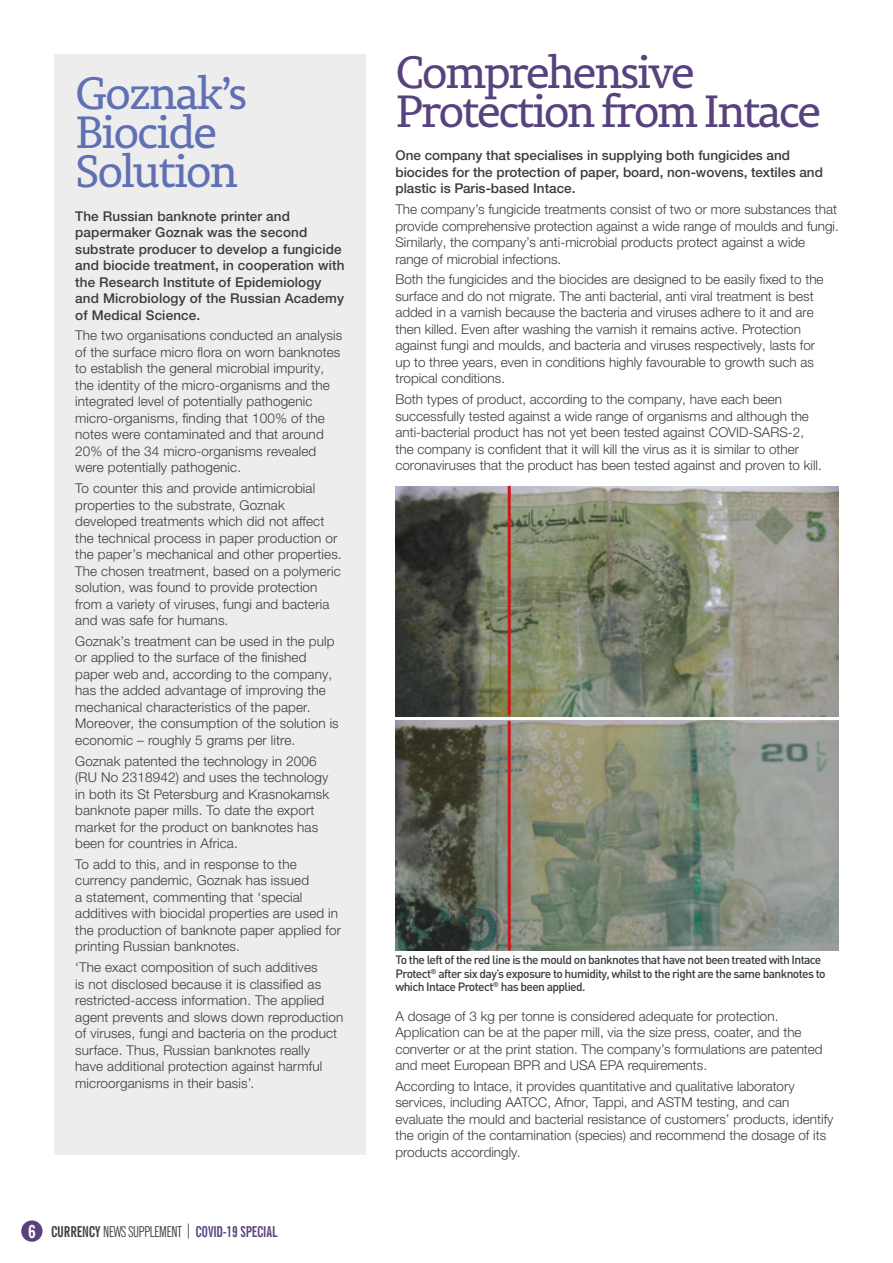
<style>
.page{position:relative;width:893px;height:1263px;background:#fff}
.page>*{position:absolute;margin:0;border:0;box-sizing:border-box;transform-origin:0 0}
.t1{font:45px/39px "Permian Slab Serif Typeface";letter-spacing:-.065em;color:#58427e}
.t2{font:45px/39px "Permian Slab Serif Typeface";letter-spacing:-.05em;color:#6070b4}
.t3{font:700 extra-condensed 15px "News Gothic BT";letter-spacing:-.01em;color:#58427e}
.t4{font:300 13.5px/16.5px "Helvetica Neue LTW1 G";color:#3c3c3b}
.t5{font:500 13.5px/16.5px "Helvetica Neue LTW1 G";letter-spacing:.01em;color:#3c3c3b}
.t6{font:500 12px/13.5px "DIN";letter-spacing:-.05em;color:#393b41}
.s1{font-stretch:condensed;font-size:18px;color:#fff}
.s2{color:#393b41}
.s3{font-weight:400;color:#393b41}
.s4{font-weight:400;font-stretch:condensed;color:#393b41}
</style>
<div class="page">
<div style="left:54px;top:54px;width:312px;height:1100px;background:#ededed"></div>
<img style="left:395px;top:486px;width:444px;height:231px">
<img style="left:395px;top:720px;width:444px;height:231px">
<div style="left:21px;top:1220px;width:22px;height:22px;background:#58427e;border-radius:50%"></div>
<hr style="left:508px;top:486px;width:3px;height:229px;background:#cd1719">
<hr style="left:508px;top:721px;width:3px;height:229px;background:#cd1719">
<h1 class="t2" style="left:75px;top:72px;width:174px">Goznak’s<br>Biocide<br>Solution</h1>
<p class="t5" style="left:75px;top:207px;width:271px">The Russian banknote printer and papermaker Goznak was the second substrate producer to develop a fungicide and biocide treatment, in cooperation with the Research Institute of Epidemiology and Microbiology of the Russian Academy of Medical Science.</p>
<p class="t4" style="left:75px;top:327px;width:268px">The two organisations conducted an analysis of the surface micro flora on worn banknotes to establish the general microbial impurity, the identity of the micro-organisms and the integrated level of potentially pathogenic micro-organisms, finding that 100% of the notes were contaminated and that around 20% of the 34 micro-organisms revealed were potentially pathogenic.</p>
<p class="t4" style="left:75px;top:480px;width:268px">To counter this and provide antimicrobial properties to the substrate, Goznak developed treatments which did not affect the technical process in paper production or the paper’s mechanical and other properties.<br>The chosen treatment, based on a polymeric solution, was found to provide protection from a variety of viruses, fungi and bacteria and was safe for humans.</p>
<p class="t4" style="left:75px;top:633px;width:265px">Goznak’s treatment can be used in the pulp or applied to the surface of the finished paper web and, according to the company, has the added advantage of improving the mechanical characteristics of the paper.<br>Moreover, the consumption of the solution is economic – roughly 5 grams per litre.</p>
<p class="t4" style="left:75px;top:752px;width:255px">Goznak patented the technology in 2006 (RU No 2318942) and uses the technology in both its St Petersburg and Krasnokamsk banknote paper mills. To date the export market for the product on banknotes has been for countries in Africa.</p>
<p class="t4" style="left:75px;top:856px;width:267px">To add to this, and in response to the currency pandemic, Goznak has issued<br>a statement, commenting that ‘special additives with biocidal properties are used in the production of banknote paper applied for printing Russian banknotes.</p>
<p class="t4" style="left:75px;top:959px;width:270px">‘The exact composition of such additives<br>is not disclosed because it is classified as restricted-access information. The applied agent prevents and slows down reproduction of viruses, fungi and bacteria on the product surface. Thus, Russian banknotes really<br>have additional protection against harmful microorganisms in their basis’.</p>
<p class="t3" style="left:28px;top:1222px;width:251px"><span class="s1">6</span> <span class="s2">CURRENCY</span> <span class="s3">NEWS SUPPLEMENT</span> <span class="s4">|</span> COVID-19 SPECIAL</p>
<h1 class="t1" style="left:395px;top:51px;width:427px">Comprehensive<br>Protection from Intace</h1>
<p class="t5" style="left:395px;top:147px;width:429px">One company that specialises in supplying both fungicides and biocides for the protection of paper, board, non-wovens, textiles and plastic is Paris-based Intace.</p>
<p class="t4" style="left:395px;top:201px;width:445px">The company’s fungicide treatments consist of two or more substances that provide comprehensive protection against a wide range of moulds and fungi.<br>Similarly, the company’s anti-microbial products protect against a wide range of microbial infections.</p>
<p class="t4" style="left:395px;top:271px;width:430px">Both the fungicides and the biocides are designed to be easily fixed to the surface and do not migrate. The anti bacterial, anti viral treatment is best added in a varnish because the bacteria and viruses adhere to it and are then killed. Even after washing the varnish it remains active. Protection against fungi and moulds, and bacteria and viruses respectively, lasts for up to three years, even in conditions highly favourable to growth such as tropical conditions.</p>
<p class="t4" style="left:395px;top:391px;width:428px">Both types of product, according to the company, have each been successfully tested against a wide range of organisms and although the anti-bacterial product has not yet been tested against COVID-SARS-2, the company is confident that it will kill the virus as it is similar to other coronaviruses that the product has been tested against and proven to kill.</p>
<p class="t6" style="left:395px;top:953px;width:432px">To the left of the red line is the mould on banknotes that have not been treated with Intace<br>Protect<sup>®</sup> after six day’s exposure to humidity, whilst to the right are the same banknotes to which Intace Protect<sup>®</sup> has been applied.</p>
<p class="t4" style="left:395px;top:1007px;width:429px">A dosage of 3 kg per tonne is considered adequate for protection.<br>Application can be at the paper mill, via the size press, coater, and the converter or at the print station. The company’s formulations are patented and meet European BPR and USA EPA requirements.</p>
<p class="t4" style="left:395px;top:1078px;width:439px">According to Intace, it provides quantitative and qualitative laboratory services, including AATCC, Afnor, Tappi, and ASTM testing, and can evaluate the mould and bacterial resistance of customers’ products, identify the origin of the contamination (species) and recommend the dosage of its products accordingly.</p>
</div>
